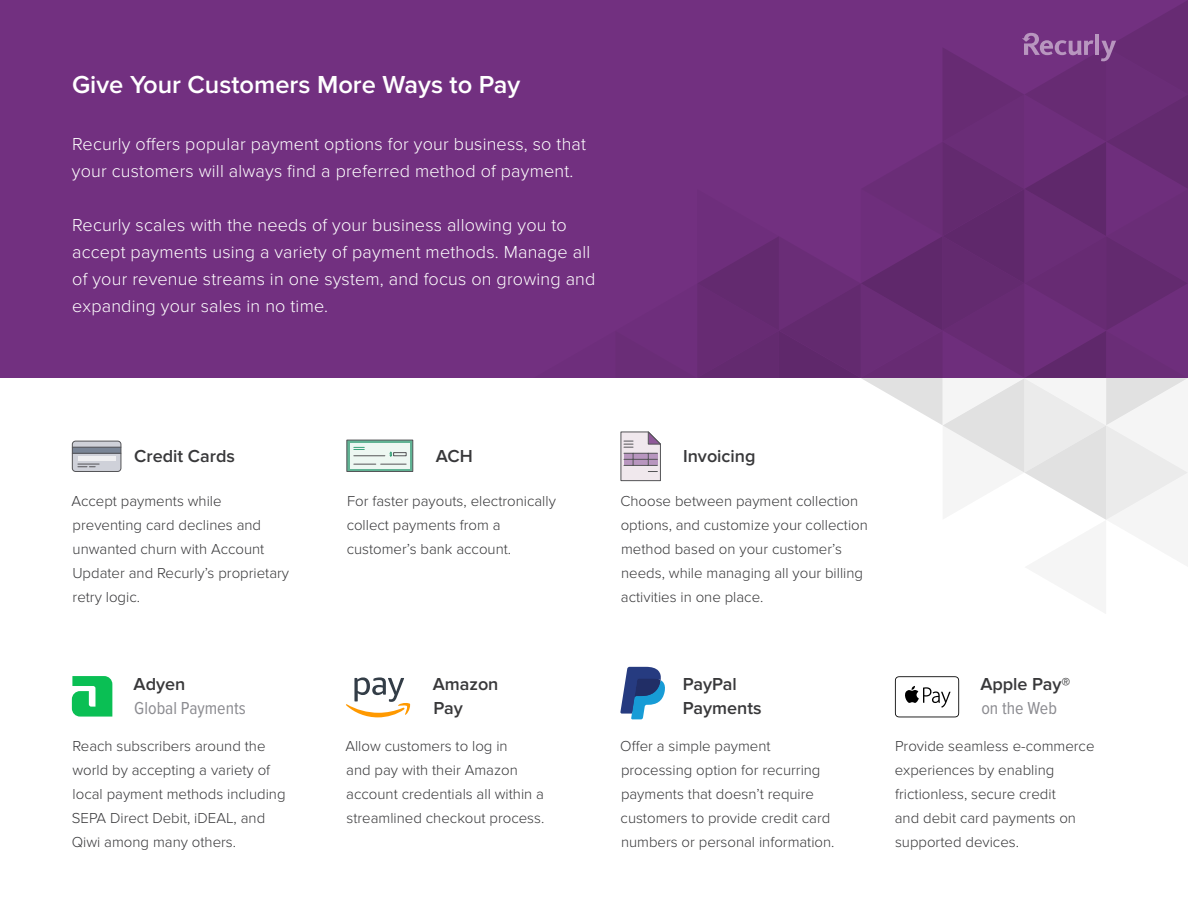
<style>
.page{position:relative;width:1188px;height:918px;background:#fff}
.page>*{position:absolute;margin:0;border:0;box-sizing:border-box;transform-origin:0 0}
.t1{font:600 25.5px "Proxima Nova";color:#fff}
.t2{font:300 18px/27px "Proxima Nova";letter-spacing:.01em;color:#fff}
.t3{font:600 18px/24px "Proxima Nova";color:#38383a}
.t4{font:18px "Proxima Nova Cond";color:#8c8c91}
.t5{font:300 15px/24px "Proxima Nova";color:#38383a}
</style>
<div class="page">
<div style="left:0;top:0;width:1188px;height:378px;background:#723080"></div>
<svg style="left:895px;top:676px;width:64px;height:41px"></svg>
<svg style="left:620px;top:667px;width:45px;height:52px"></svg>
<svg style="left:72px;top:440px;width:50px;height:32px;background:#b1b4bb"></svg>
<svg style="left:346px;top:440px;width:67px;height:32px"></svg>
<div style="left:350px;top:443px;width:60px;height:25px;background:#edf7f2"></div>
<svg style="left:354px;top:464px;width:52px;height:1px"></svg>
<div style="left:393px;top:452px;width:14px;height:4px;border:1px solid #545457"></div>
<svg style="left:353px;top:447px;width:39px;height:10px"></svg>
<svg style="left:346px;top:677px;width:65px;height:40px"></svg>
<svg style="left:72px;top:676px;width:40px;height:41px;background:#34ca71"></svg>
<svg style="left:620px;top:1px;width:568px;height:519px"></svg>
<h1 class="t1" style="left:72px;top:69px;width:450px">Give Your Customers More Ways to Pay</h1>
<p class="t2" style="left:72px;top:130px;width:516px">Recurly offers popular payment options for your business, so that your customers will always find a preferred method of payment.</p>
<p class="t2" style="left:72px;top:211px;width:525px">Recurly scales with the needs of your business allowing you to accept payments using a variety of payment methods. Manage all of your revenue streams in one system, and focus on growing and expanding your sales in no time.</p>
<p class="t3" style="left:134px;top:445px;width:102px">Credit Cards</p>
<p class="t5" style="left:71px;top:490px;width:219px">Accept payments while preventing card declines and unwanted churn with Account<br>Updater and Recurly’s proprietary retry logic.</p>
<p class="t3" style="left:436px;top:445px;width:38px">ACH</p>
<p class="t5" style="left:347px;top:490px;width:211px">For faster payouts, electronically collect payments from a customer’s bank account.</p>
<p class="t3" style="left:683px;top:445px;width:74px">Invoicing</p>
<p class="t5" style="left:620px;top:490px;width:249px">Choose between payment collection options, and customize your collection method based on your customer’s needs, while managing all your billing activities in one place.</p>
<p class="t3" style="left:134px;top:672px;width:53px">Adyen</p>
<p class="t4" style="left:134px;top:698px;width:113px">Global Payments</p>
<p class="t5" style="left:72px;top:734px;width:215px">Reach subscribers around the world by accepting a variety of local payment methods including<br>SEPA Direct Debit, iDEAL, and<br>Qiwi among many others.</p>
<p class="t3" style="left:980px;top:672px;width:92px">Apple Pay®</p>
<p class="t4" style="left:981px;top:698px;width:77px">on the Web</p>
<p class="t3" style="left:433px;top:672px;width:67px">Amazon<br>Pay</p>
<p class="t5" style="left:345px;top:734px;width:201px">Allow customers to log in<br>and pay with their Amazon account credentials all within a streamlined checkout process.</p>
<p class="t5" style="left:895px;top:734px;width:201px">Provide seamless e-commerce experiences by enabling frictionless, secure credit<br>and debit card payments on supported devices.</p>
<p class="t3" style="left:683px;top:672px;width:80px">PayPal<br>Payments</p>
<p class="t5" style="left:620px;top:734px;width:216px">Offer a simple payment processing option for recurring payments that doesn’t require customers to provide credit card numbers or personal information.</p>
</div>
